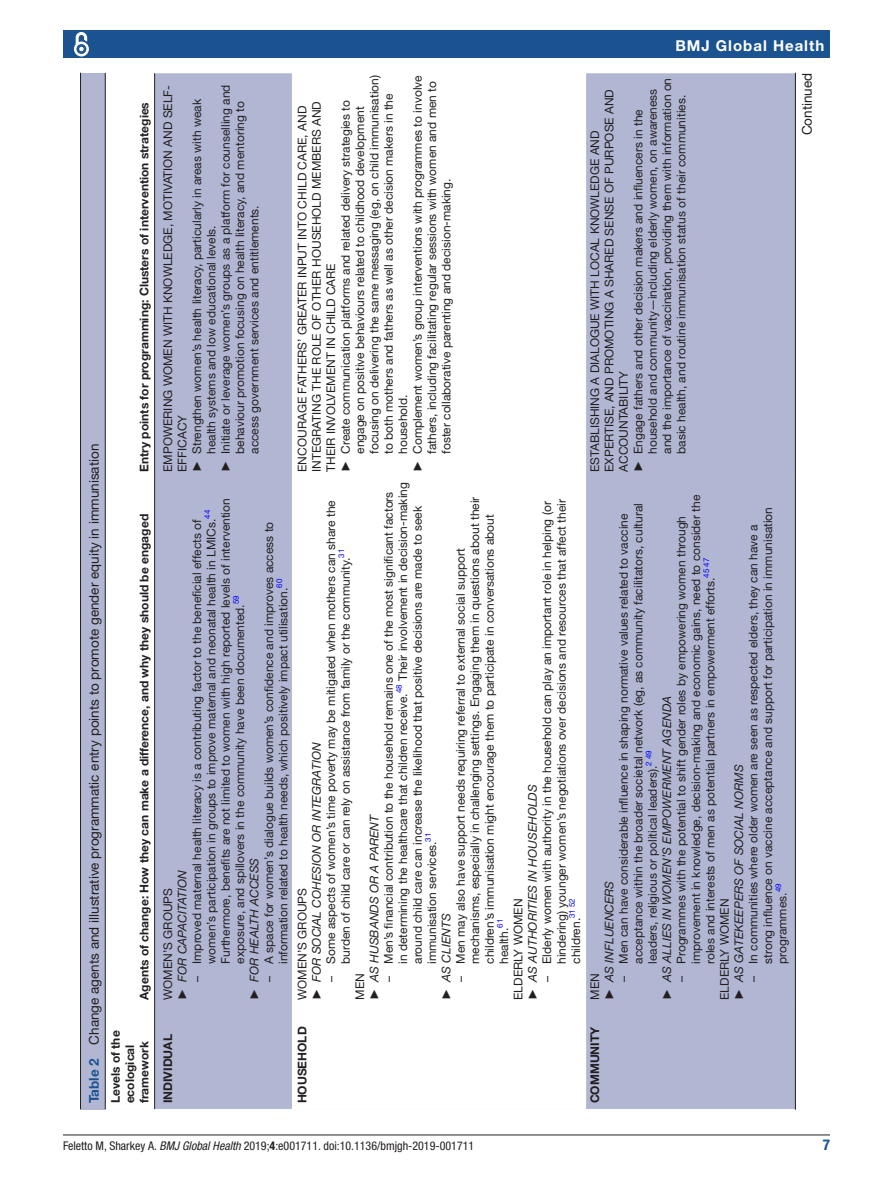
<style>
.page{position:relative;width:893px;height:1191px;background:#fff}
.page>*{position:absolute;margin:0;border:0;box-sizing:border-box;transform-origin:0 0}
.t1{font:700 15px "Helvetica Neue LT Std";letter-spacing:.065em;color:#fff}
.t2{font:700 condensed 15px "Helvetica Neue LT Std";color:#1b5391}
.t3{font:13.5px "Helvetica Neue LT Std";color:#231f20}
.t4{font:12px/14.4px "Helvetica Neue LT Std";color:#231f20}
.t5{font:italic 12px/14.4px "Helvetica Neue LT Std";color:#231f20}
.t6{font:700 12px/14.4px "Helvetica Neue LT Std";color:#231f20}
.t7{font:condensed 12px "Helvetica Neue LT Std";color:#231f20}
.t8{font:7.95px "Helvetica Neue LT Std";color:#00f}
.s1{font-weight:700;color:#1b5391}
.s2{font-family:"Arial"}
.s3{font-style:normal}
.s4{font-family:"Arial";font-style:normal}
.s5{font-style:italic}
.s6{font-weight:700}
</style>
<div class="page">
<hr style="left:63px;top:1134px;width:767px;height:1px;background:#231f20">
<div style="left:63px;top:31px;width:767px;height:27px;background:#1b5391"></div>
<svg style="left:74px;top:32px;width:15px;height:25px"></svg>
<div style="left:78px;top:45px;width:7px;height:8px;border:1px solid #1b5391;border-radius:50%"></div>
<div style="left:81px;top:73px;width:715px;height:1036px;background:#b1b7d3"></div>
<hr style="left:80px;top:73px;width:1px;height:1036px;background:#231f20">
<svg style="left:106px;top:73px;width:480px;height:1036px;fill:#fff"></svg>
<hr style="left:105px;top:1006px;width:1px;height:103px;background:#231f20">
<hr style="left:154px;top:1006px;width:1px;height:103px;background:#231f20">
<hr style="left:105px;top:478px;width:1px;height:528px;background:#231f20">
<hr style="left:154px;top:478px;width:1px;height:528px;background:#231f20">
<hr style="left:105px;top:73px;width:1px;height:405px;background:#231f20">
<hr style="left:154px;top:73px;width:1px;height:405px;background:#231f20">
<hr style="left:795px;top:1006px;width:1px;height:103px;background:#231f20">
<hr style="left:795px;top:478px;width:1px;height:528px;background:#231f20">
<hr style="left:795px;top:73px;width:1px;height:405px;background:#231f20">
<p class="t3" style="left:86px;top:1103px;width:661px;rotate:-90deg"><span class="s1">Table 2</span> Change agents and illustrative programmatic entry points to promote gender equity in immunisation</p>
<p class="t6" style="left:137px;top:472px;width:371px;rotate:-90deg">Entry points for programming: Clusters of intervention strategies</p>
<p class="t6" style="left:137px;top:1000px;width:487px;rotate:-90deg">Agents of change: How they can make a difference, and why they should be engaged</p>
<p class="t6" style="left:108px;top:1103px;width:74px;rotate:-90deg">Levels of the ecological framework</p>
<p class="t4" style="left:218px;top:472px;width:389px;rotate:-90deg"><span class="s2">►</span> Initiate or leverage women’s groups as a platform for counselling and</p>
<p class="t4" style="left:161px;top:472px;width:388px;rotate:-90deg">EMPOWERING WOMEN WITH KNOWLEDGE, MOTIVATION AND SELF-</p>
<p class="t4" style="left:189px;top:472px;width:374px;rotate:-90deg"><span class="s2">►</span> Strengthen women’s health literacy, particularly in areas with weak</p>
<p class="t4" style="left:233px;top:454px;width:354px;rotate:-90deg">behaviour promotion focusing on health literacy, and mentoring to</p>
<p class="t4" style="left:247px;top:454px;width:250px;rotate:-90deg">access government services and entitlements.</p>
<p class="t4" style="left:204px;top:454px;width:230px;rotate:-90deg">health systems and low educational levels.</p>
<p class="t4" style="left:175px;top:472px;width:59px;rotate:-90deg">EFFICACY</p>
<p class="t4" style="left:410px;top:472px;width:398px;rotate:-90deg"><span class="s2">►</span> Complement women’s group interventions with programmes to involve</p>
<p class="t4" style="left:424px;top:454px;width:374px;rotate:-90deg">fathers, including facilitating regular sessions with women and men to</p>
<p class="t4" style="left:367px;top:454px;width:380px;rotate:-90deg">focusing on delivering the same messaging (eg, on child immunisation)</p>
<p class="t4" style="left:381px;top:454px;width:362px;rotate:-90deg">to both mothers and fathers as well as other decision makers in the</p>
<p class="t4" style="left:338px;top:472px;width:373px;rotate:-90deg"><span class="s2">►</span> Create communication platforms and related delivery strategies to</p>
<p class="t4" style="left:352px;top:454px;width:349px;rotate:-90deg">engage on positive behaviours related to childhood development</p>
<p class="t4" style="left:295px;top:472px;width:367px;rotate:-90deg">ENCOURAGE FATHERS’ GREATER INPUT INTO CHILD CARE, AND</p>
<p class="t4" style="left:309px;top:472px;width:372px;rotate:-90deg">INTEGRATING THE ROLE OF OTHER HOUSEHOLD MEMBERS AND</p>
<p class="t4" style="left:439px;top:454px;width:277px;rotate:-90deg">foster collaborative parenting and decision-making.</p>
<p class="t4" style="left:324px;top:472px;width:210px;rotate:-90deg">THEIR INVOLVEMENT IN CHILD CARE</p>
<p class="t4" style="left:396px;top:454px;width:61px;rotate:-90deg">household.</p>
<p class="t4" style="left:381px;top:964px;width:483px;text-indent:-18px;rotate:-90deg">– Men’s financial contribution to the household remains one of the most significant factors in determining the healthcare that children receive.<sup>48</sup> Their involvement in decision-making around child care can increase the likelihood that positive decisions are made to seek immunisation services.</p>
<p class="t4" style="left:453px;top:964px;width:469px;text-indent:-18px;rotate:-90deg">– Men may also have support needs requiring referral to external social support mechanisms, especially in challenging settings. Engaging them in questions about their children’s immunisation might encourage them to participate in conversations about health.</p>
<p class="t8" style="left:202px;top:519px;width:10px;rotate:-90deg">44</p>
<p class="t4" style="left:218px;top:964px;width:467px;rotate:-90deg">Furthermore, benefits are not limited to women with high reported levels of intervention</p>
<p class="t4" style="left:540px;top:964px;width:466px;text-indent:-18px;rotate:-90deg">– Elderly women with authority in the household can play an important role in helping (or hindering) younger women’s negotiations over decisions and resources that affect their children.</p>
<p class="t4" style="left:324px;top:964px;width:465px;text-indent:-18px;rotate:-90deg">– Some aspects of women’s time poverty may be mitigated when mothers can share the burden of child care or can rely on assistance from family or the community.</p>
<p class="t4" style="left:189px;top:982px;width:465px;text-align:right;rotate:-90deg">– Improved maternal health literacy is a contributing factor to the beneficial effects of women’s participation in groups to improve maternal and neonatal health in LMICs.</p>
<p class="t4" style="left:261px;top:964px;width:444px;text-indent:-18px;rotate:-90deg">– A space for women’s dialogue builds women’s confidence and improves access to information related to health needs, which positively impact utilisation.<sup>60</sup></p>
<p class="t8" style="left:337px;top:558px;width:10px;rotate:-90deg">31</p>
<p class="t4" style="left:233px;top:964px;width:370px;rotate:-90deg">exposure, and spillovers in the community have been documented.<sup>59</sup></p>
<p class="t5" style="left:295px;top:1000px;width:259px;rotate:-90deg"><span class="s3">WOMEN’S GROUPS<br></span><span class="s4">►</span> FOR SOCIAL COHESION OR INTEGRATION</p>
<p class="t5" style="left:511px;top:1000px;width:217px;rotate:-90deg"><span class="s3">ELDERLY WOMEN<br></span><span class="s4">►</span> AS AUTHORITIES IN HOUSEHOLDS</p>
<p class="t5" style="left:352px;top:1000px;width:187px;rotate:-90deg"><span class="s3">MEN<br></span><span class="s4">►</span> AS HUSBANDS OR A PARENT</p>
<p class="t8" style="left:423px;top:841px;width:10px;rotate:-90deg">31</p>
<p class="t5" style="left:247px;top:1000px;width:144px;rotate:-90deg"><span class="s4">►</span> FOR HEALTH ACCESS</p>
<p class="t5" style="left:161px;top:1000px;width:132px;rotate:-90deg"><span class="s3">WOMEN’S GROUPS<br></span><span class="s4">►</span> FOR CAPACITATION</p>
<p class="t8" style="left:567px;top:918px;width:21px;rotate:-90deg">31 52</p>
<p class="t5" style="left:439px;top:1000px;width:88px;rotate:-90deg"><span class="s4">►</span> AS CLIENTS</p>
<p class="t8" style="left:495px;top:928px;width:10px;rotate:-90deg">61</p>
<p class="t1" style="left:675px;top:36px;width:150px">BMJ Global Health</p>
<p class="t4" style="left:588px;top:472px;width:384px;rotate:-90deg">ESTABLISHING A DIALOGUE WITH LOCAL KNOWLEDGE AND EXPERTISE, AND PROMOTING A SHARED SENSE OF PURPOSE AND ACCOUNTABILITY<br><span class="s2">►</span> Engage fathers and other decision makers and influencers in the</p>
<p class="t4" style="left:645px;top:454px;width:377px;rotate:-90deg">household and community—including elderly women, on awareness and the importance of vaccination, providing them with information on basic health, and routine immunisation status of their communities.</p>
<p class="t3" style="left:799px;top:135px;width:64px;rotate:-90deg">Continued</p>
<p class="t4" style="left:674px;top:964px;width:470px;text-indent:-18px;rotate:-90deg">– Programmes with the potential to shift gender roles by empowering women through improvement in knowledge, decision-making and economic gains, need to consider the roles and interests of men as potential partners in empowerment efforts.</p>
<p class="t4" style="left:616px;top:964px;width:462px;text-indent:-18px;rotate:-90deg">– Men can have considerable influence in shaping normative values related to vaccine acceptance within the broader societal network (eg, as community facilitators, cultural leaders, religious or political leaders).</p>
<p class="t4" style="left:746px;top:964px;width:458px;text-indent:-18px;rotate:-90deg">– In communities where older women are seen as respected elders, they can have a strong influence on vaccine acceptance and support for participation in immunisation programmes.<sup>49</sup></p>
<p class="t8" style="left:701px;top:577px;width:21px;rotate:-90deg">45 47</p>
<p class="t5" style="left:659px;top:1000px;width:306px;rotate:-90deg"><span class="s4">►</span> AS ALLIES IN WOMEN’S EMPOWERMENT AGENDA</p>
<p class="t8" style="left:644px;top:765px;width:17px;rotate:-90deg">2 49</p>
<p class="t5" style="left:717px;top:1000px;width:237px;rotate:-90deg"><span class="s3">ELDERLY WOMEN<br></span><span class="s4">►</span> AS GATEKEEPERS OF SOCIAL NORMS</p>
<p class="t5" style="left:587px;top:1000px;width:121px;rotate:-90deg"><span class="s3">MEN<br></span><span class="s4">►</span> AS INFLUENCERS</p>
<p class="t6" style="left:160px;top:1103px;width:71px;rotate:-90deg">INDIVIDUAL</p>
<p class="t6" style="left:295px;top:1103px;width:78px;rotate:-90deg">HOUSEHOLD</p>
<p class="t6" style="left:587px;top:1103px;width:78px;rotate:-90deg">COMMUNITY</p>
<p class="t7" style="left:63px;top:1138px;width:413px">Feletto M, Sharkey A. <span class="s5">BMJ Global Health</span> 2019;<span class="s6">4</span>:e001711. doi:10.1136/bmjgh-2019-001711</p>
<p class="t2" style="left:823px;top:1135px;width:9px">7</p>
</div>
